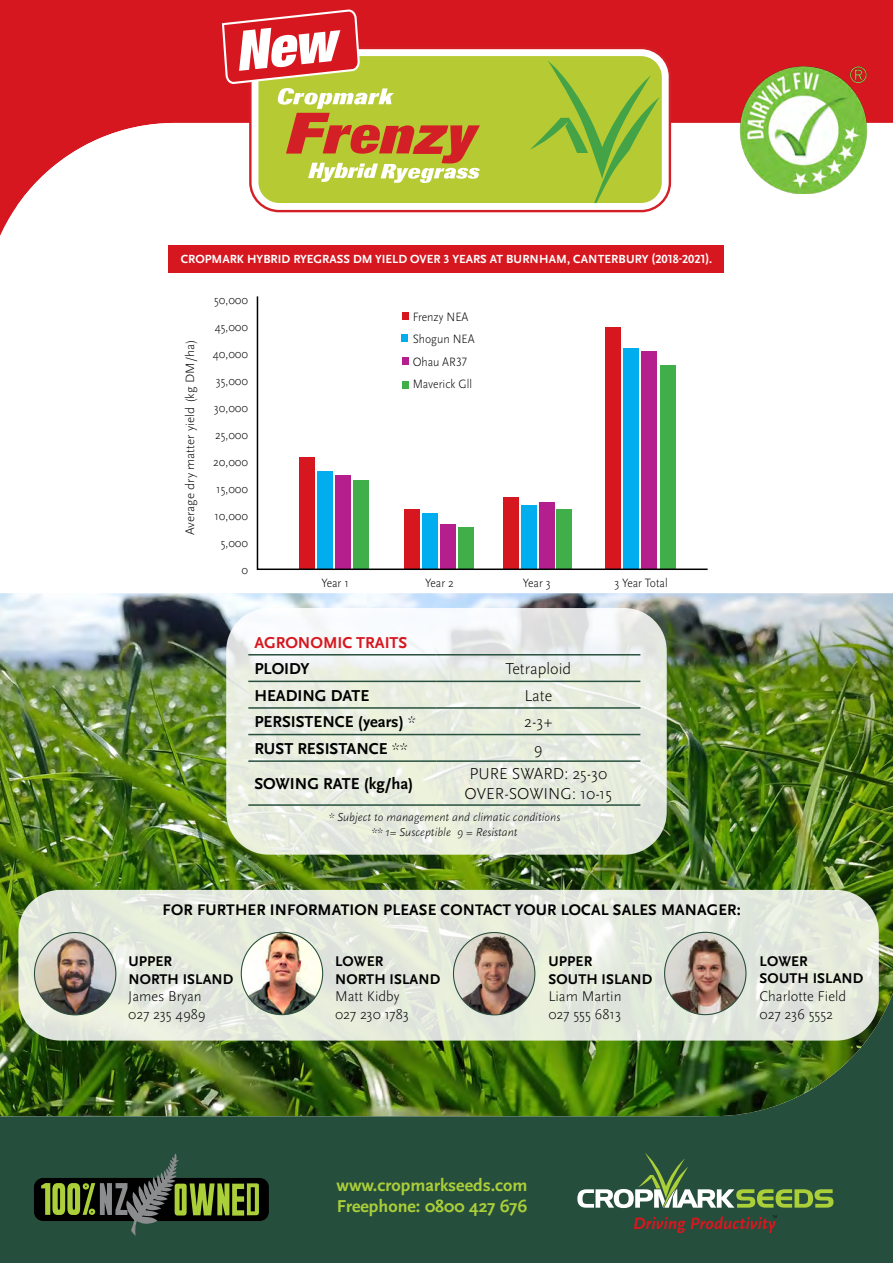
<style>
.page{position:relative;width:893px;height:1263px;background:#fff}
.page>*{position:absolute;margin:0;border:0;box-sizing:border-box;transform-origin:0 0}
.t1{font:700 18px "Scala Sans Pro";color:#abcf38}
.t2{font:700 16.5px "Scala Sans Pro";color:#000}
.t3{font:300 16.5px "Scala Sans Pro";color:#000}
.t4{font:700 16.5px "Scala Sans Pro";color:#d7171f}
.t5{font:700 16.05px "Scala Sans Pro";letter-spacing:.01em;color:#000}
.t6{font:300 14.7px "Scala Sans Pro";color:#000}
.t7{font:700 14.7px "Scala Sans Pro";letter-spacing:.01em;color:#000}
.t8{font:300 12.6px "Scala Sans Pro";color:#000;scale:.95 1}
.t9{font:300 12.6px "Scala Sans Pro";color:#000;scale:1.06 1}
.t10{font:700 12.3px "Scala Sans Pro";color:#fff}
.t11{font:italic 300 11.85px "Scala Sans Pro";color:#000}
.s1{font-weight:300}
</style>
<div class="page">
<div style="left:0;top:0;width:893px;height:687px;background:#d7171f"></div>
<div style="left:0;top:576px;width:893px;height:687px;background:#264e3d"></div>
<div style="left:17px;top:123px;width:876px;height:470px;background:#fff"></div>
<svg style="left:577px;top:1153px;width:256px;height:55px"></svg>
<svg style="left:634px;top:1215px;width:143px;height:18px"></svg>
<div style="left:34px;top:1178px;width:235px;height:43px;background:#000;border-radius:9px"></div>
<svg style="left:41px;top:1153px;width:218px;height:83px"></svg>
<img style="left:0;top:593px;width:893px;height:523px">
<div style="left:169px;top:245px;width:555px;height:27px;background:#d7171f"></div>
<svg style="left:256px;top:295px;width:453px;height:276px;background:#ddd9de"></svg>
<div style="left:402px;top:312px;width:7px;height:7px;background:#d7171f"></div>
<div style="left:401px;top:334px;width:7px;height:8px;background:#00aeef"></div>
<div style="left:402px;top:358px;width:6px;height:7px;background:#b41e8d"></div>
<div style="left:402px;top:382px;width:7px;height:7px;background:#40ae49"></div>
<div style="left:240px;top:122px;width:440px;height:100px;background:#fff"></div>
<svg style="left:245px;top:49px;width:431px;height:168px"></svg>
<div style="left:258px;top:56px;width:404px;height:147px;background:#b6cb33"></div>
<svg style="left:530px;top:60px;width:130px;height:143px;background:#a4c436"></svg>
<svg style="left:221px;top:9px;width:259px;height:174px"></svg>
<svg style="left:18px;top:890px;width:861px;height:150px;background:#e4e9dd"></svg>
<img style="left:453px;top:932px;width:82px;height:83px">
<div style="left:453px;top:932px;width:82px;height:83px;border:1px solid #284f3e;border-radius:50%"></div>
<img style="left:665px;top:932px;width:81px;height:83px">
<div style="left:664px;top:932px;width:82px;height:83px;border:1px solid #284f3e;border-radius:50%"></div>
<img style="left:34px;top:932px;width:82px;height:83px">
<div style="left:34px;top:932px;width:82px;height:83px;border:1px solid #284f3e;border-radius:50%"></div>
<img style="left:241px;top:932px;width:82px;height:83px">
<div style="left:241px;top:932px;width:82px;height:83px;border:1px solid #284f3e;border-radius:50%"></div>
<svg style="left:226px;top:608px;width:441px;height:247px;background:#e7ece2"></svg>
<hr style="left:248px;top:681px;width:188px;height:1px;background:#284f3e">
<hr style="left:436px;top:681px;width:204px;height:1px;background:#284f3e">
<hr style="left:248px;top:707px;width:188px;height:2px;background:#284f3e">
<hr style="left:436px;top:707px;width:204px;height:2px;background:#284f3e">
<hr style="left:248px;top:734px;width:188px;height:1px;background:#284f3e">
<hr style="left:436px;top:734px;width:204px;height:1px;background:#284f3e">
<hr style="left:248px;top:760px;width:188px;height:2px;background:#284f3e">
<hr style="left:436px;top:760px;width:204px;height:2px;background:#284f3e">
<hr style="left:248px;top:654px;width:188px;height:1px;background:#284f3e">
<hr style="left:436px;top:654px;width:204px;height:1px;background:#284f3e">
<hr style="left:248px;top:804px;width:188px;height:2px;background:#284f3e">
<hr style="left:436px;top:804px;width:204px;height:2px;background:#284f3e">
<img style="left:738px;top:66px;width:131px;height:127px">
<p class="t10" style="left:181px;top:252px;width:533px">CROPMARK HYBRID RYEGRASS DM YIELD OVER 3 YEARS AT BURNHAM, CANTERBURY (2018-2021).</p>
<p class="t8" style="left:214px;top:292px;width:37px">50,000</p>
<p class="t8" style="left:215px;top:319px;width:37px">45,000</p>
<p class="t8" style="left:213px;top:346px;width:39px">40,000</p>
<p class="t8" style="left:216px;top:373px;width:36px">35,000</p>
<p class="t8" style="left:214px;top:400px;width:38px">30,000</p>
<p class="t8" style="left:215px;top:427px;width:36px">25,000</p>
<p class="t8" style="left:213px;top:454px;width:38px">20,000</p>
<p class="t8" style="left:216px;top:481px;width:35px">15,000</p>
<p class="t8" style="left:214px;top:508px;width:37px">10,000</p>
<p class="t8" style="left:221px;top:535px;width:30px">5,000</p>
<p class="t8" style="left:242px;top:562px;width:8px">0</p>
<p class="t8" style="left:413px;top:309px;width:60px">Frenzy NEA</p>
<p class="t8" style="left:413px;top:332px;width:67px">Shogun NEA</p>
<p class="t8" style="left:413px;top:354px;width:59px">Ohau AR37</p>
<p class="t8" style="left:413px;top:377px;width:64px">Maverick Gll</p>
<p class="t9" style="left:183px;top:535px;width:186px;rotate:-90deg">Average dry matter yield (kg DM/ha)</p>
<p class="t8" style="left:321px;top:575px;width:30px">Year 1</p>
<p class="t8" style="left:425px;top:575px;width:32px">Year 2</p>
<p class="t8" style="left:523px;top:575px;width:31px">Year 3</p>
<p class="t8" style="left:615px;top:575px;width:58px">3 Year Total</p>
<p class="t4" style="left:254px;top:633px;width:154px">AGRONOMIC TRAITS</p>
<p class="t2" style="left:254px;top:659px;width:57px">PLOIDY</p>
<p class="t3" style="left:505px;top:659px;width:67px">Tetraploid</p>
<p class="t2" style="left:254px;top:686px;width:116px">HEADING DATE</p>
<p class="t3" style="left:524px;top:686px;width:29px">Late</p>
<p class="t2" style="left:254px;top:712px;width:163px">PERSISTENCE (years) <span class="s1">*</span></p>
<p class="t3" style="left:524px;top:712px;width:30px">2-3+</p>
<p class="t2" style="left:254px;top:739px;width:155px">RUST RESISTANCE <span class="s1">**</span></p>
<p class="t3" style="left:534px;top:739px;width:10px">9</p>
<p class="t2" style="left:254px;top:774px;width:161px">SOWING RATE (kg/ha)</p>
<p class="t3" style="left:469px;top:764px;width:139px">PURE SWARD: 25-30</p>
<p class="t3" style="left:465px;top:784px;width:149px">OVER-SOWING: 10-15</p>
<p class="t11" style="left:328px;top:811px;width:233px">* Subject to management and climatic conditions</p>
<p class="t11" style="left:371px;top:825px;width:148px">** 1= Susceptible 9 = Resistant</p>
<p class="t5" style="left:163px;top:900px;width:580px">FOR FURTHER INFORMATION PLEASE CONTACT YOUR LOCAL SALES MANAGER:</p>
<p class="t7" style="left:128px;top:953px;width:45px">UPPER</p>
<p class="t7" style="left:128px;top:970px;width:106px">NORTH ISLAND</p>
<p class="t6" style="left:128px;top:988px;width:75px">James Bryan</p>
<p class="t6" style="left:128px;top:1006px;width:79px">027 235 4989</p>
<p class="t7" style="left:335px;top:953px;width:50px">LOWER</p>
<p class="t7" style="left:335px;top:970px;width:106px">NORTH ISLAND</p>
<p class="t6" style="left:335px;top:988px;width:66px">Matt Kidby</p>
<p class="t6" style="left:335px;top:1006px;width:75px">027 230 1783</p>
<p class="t7" style="left:548px;top:953px;width:45px">UPPER</p>
<p class="t7" style="left:548px;top:970px;width:105px">SOUTH ISLAND</p>
<p class="t6" style="left:548px;top:988px;width:75px">Liam Martin</p>
<p class="t6" style="left:548px;top:1006px;width:74px">027 555 6813</p>
<p class="t7" style="left:760px;top:952px;width:50px">LOWER</p>
<p class="t7" style="left:760px;top:970px;width:105px">SOUTH ISLAND</p>
<p class="t6" style="left:760px;top:988px;width:88px">Charlotte Field</p>
<p class="t6" style="left:760px;top:1005px;width:75px">027 236 5552</p>
<p class="t1" style="left:336px;top:1174px;width:193px">www.cropmarkseeds.com</p>
<p class="t1" style="left:337px;top:1196px;width:192px">Freephone: 0800 427 676</p>
</div>
